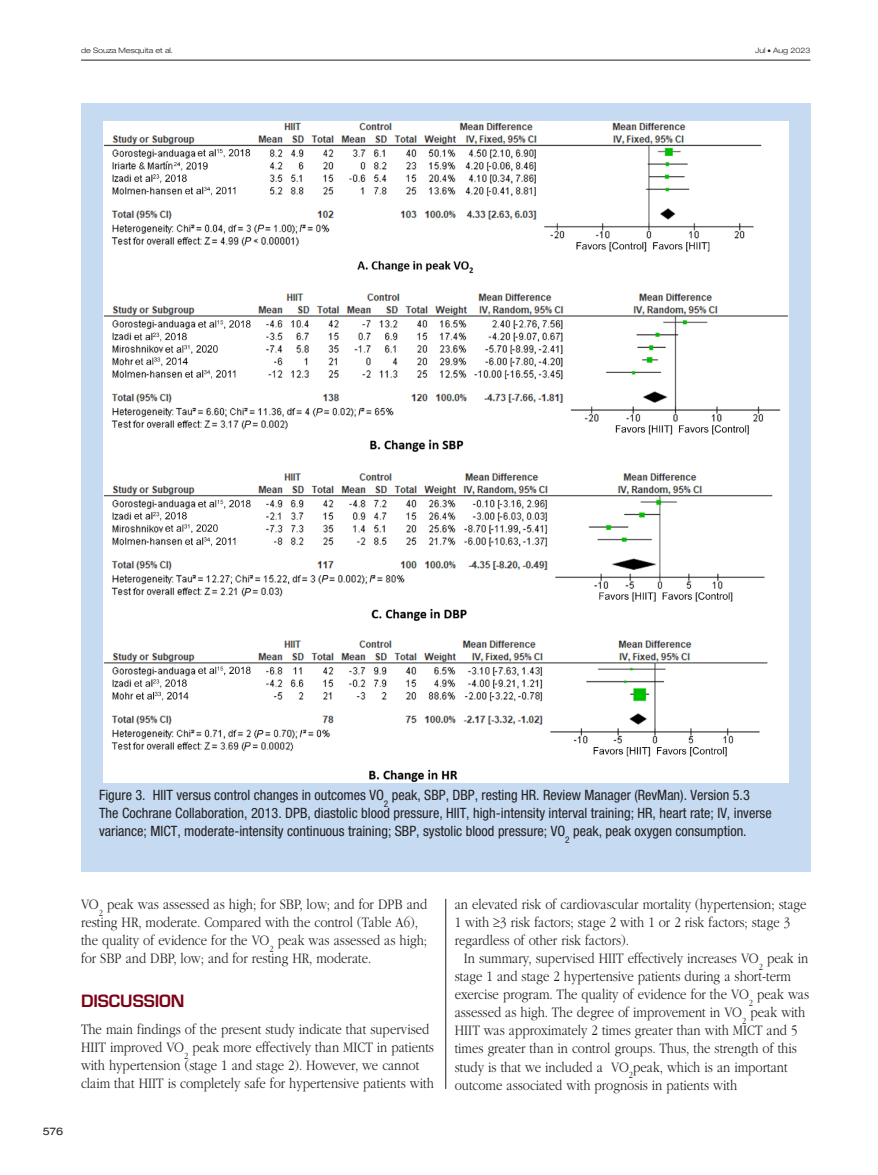
<style>
.page{position:relative;width:878px;height:1175px;background:#fff}
.page>*{position:absolute;margin:0;border:0;box-sizing:border-box;transform-origin:0 0}
.t1{font:600 16.5px "Eurostile LT Std";letter-spacing:-.005em;color:#7d0216}
.t2{font:300 15px/18px "ITC Garamond Std";color:#231f20;scale:.85 1}
.t3{font:condensed 14.25px/18px "Helvetica Neue LT Std";color:#231f20}
.t4{font:expanded 10.5px "Helvetica Neue LT Std";color:#231f20}
.t5{font:300 9.75px "ITC Garamond Std";color:#231f20;scale:.85 1}
.t6{font:condensed 9.3px "Helvetica Neue LT Std";color:#231f20}
.t7{font:300 expanded 7.5px "Helvetica Neue LT Std";color:#231f20}
</style>
<div class="page">
<hr style="left:81px;top:60px;width:729px;height:1px;background:#231f20">
<hr style="left:445px;top:898px;width:1px;height:190px;background:#231f20">
<div style="left:81px;top:104px;width:729px;height:768px;background:#c6dbf1"></div>
<img style="left:103px;top:122px;width:685px;height:660px">
<p class="t7" style="left:81px;top:46px;width:93px">de Souza Mesquita et al.</p>
<p class="t7" style="left:755px;top:46px;width:57px">Jul • Aug 2023</p>
<p class="t3" style="left:99px;top:786px;width:674px;text-indent:293px">peak, SBP, DBP, resting HR. Review Manager (RevMan). Version 5.3<br>The Cochrane Collaboration, 2013. DPB, diastolic blood pressure, HIIT, high-intensity interval training; HR, heart rate; IV, inverse variance; MICT, moderate-intensity continuous training; SBP, systolic blood pressure; VO</p>
<p class="t6" style="left:565px;top:834px;width:6px">2</p>
<p class="t3" style="left:99px;top:786px;width:286px">Figure 3. HIIT versus control changes in outcomes VO</p>
<p class="t6" style="left:384px;top:798px;width:6px">2</p>
<p class="t3" style="left:573px;top:822px;width:175px">peak, peak oxygen consumption.</p>
<p class="t4" style="left:43px;top:1125px;width:22px">576</p>
<p class="t2" style="left:81px;top:896px;width:409px;text-indent:26px">peak was assessed as high; for SBP, low; and for DPB and resting HR, moderate. Compared with the control (Table A6), the quality of evidence for the VO</p>
<p class="t5" style="left:269px;top:943px;width:6px">2</p>
<p class="t2" style="left:81px;top:896px;width:22px">VO</p>
<p class="t5" style="left:99px;top:907px;width:6px">2</p>
<p class="t2" style="left:81px;top:932px;width:408px;text-indent:197px">peak was assessed as high; for SBP and DBP, low; and for resting HR, moderate.</p>
<p class="t1" style="left:81px;top:990px;width:105px">DISCUSSION</p>
<p class="t2" style="left:81px;top:1020px;width:411px">The main findings of the present study indicate that supervised<br>HIIT improved VO</p>
<p class="t5" style="left:184px;top:1050px;width:6px">2</p>
<p class="t2" style="left:81px;top:1038px;width:417px;text-indent:111px">peak more effectively than MICT in patients with hypertension (stage 1 and stage 2). However, we cannot claim that HIIT is completely safe for hypertensive patients with</p>
<p class="t2" style="left:454px;top:896px;width:415px">an elevated risk of cardiovascular mortality (hypertension; stage</p>
<p class="t2" style="left:454px;top:914px;width:396px">1 with ≥3 risk factors; stage 2 with 1 or 2 risk factors; stage 3</p>
<p class="t2" style="left:454px;top:932px;width:206px">regardless of other risk factors).</p>
<p class="t2" style="left:463px;top:950px;width:348px">In summary, supervised HIIT effectively increases VO</p>
<p class="t5" style="left:758px;top:961px;width:6px">2</p>
<p class="t2" style="left:454px;top:950px;width:418px;text-indent:312px">peak in stage 1 and stage 2 hypertensive patients during a short-term exercise program. The quality of evidence for the VO<sub>2</sub> peak was assessed as high. The degree of improvement in VO</p>
<p class="t5" style="left:742px;top:1015px;width:6px">2</p>
<p class="t2" style="left:454px;top:1004px;width:414px;text-indent:296px">peak with HIIT was approximately 2 times greater than with MICT and 5 times greater than in control groups. Thus, the strength of this study is that we included a VO peak, which is an important</p>
<p class="t5" style="left:629px;top:1069px;width:6px">2</p>
<p class="t2" style="left:454px;top:1076px;width:334px">outcome associated with prognosis in patients with</p>
</div>
